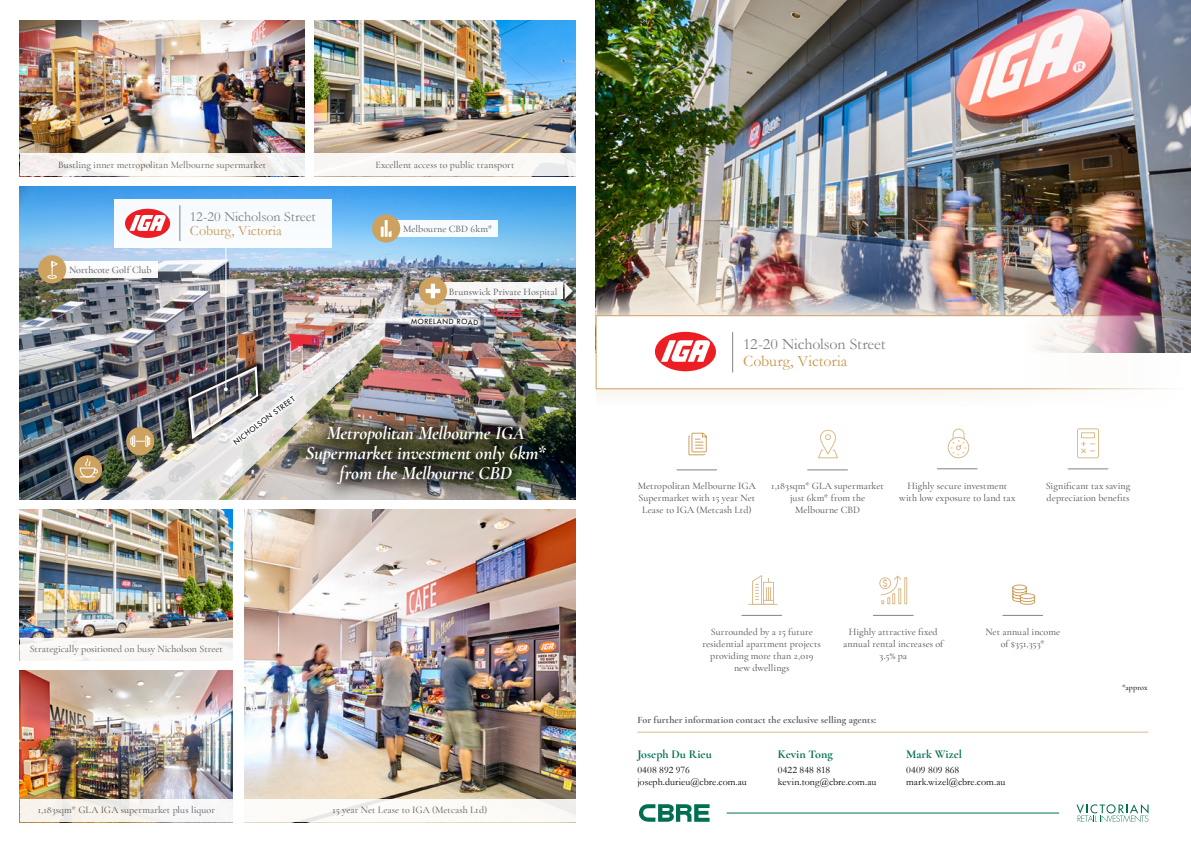
<style>
.page{position:relative;width:1191px;height:842px;background:#fff}
.page>*{position:absolute;margin:0;border:0;box-sizing:border-box;transform-origin:0 0}
.t1{font:italic 700 19px/20px "Cormorant Garamond";letter-spacing:-.01em;color:#fff;text-align:center}
.t2{font:16px "Garamond";letter-spacing:-.01em;color:#808285}
.t3{font:16px "Garamond";color:#c8994f}
.t4{font:14.1px "Garamond";letter-spacing:-.01em;color:#808285}
.t5{font:14.1px "Garamond";letter-spacing:.005em;color:#c8994f}
.t6{font:700 12px "Cormorant Garamond";color:#006f51}
.t7{font:500 10px/12px "Cormorant Garamond";letter-spacing:.005em;color:#58595b;text-align:center}
.t8{font:10px/12px "Garamond";letter-spacing:.005em;color:#000}
.t9{font:700 10px "Cormorant Garamond";letter-spacing:.01em;color:#58595b}
.t10{font:500 8px "Cormorant Garamond";letter-spacing:.005em;color:#000}
.t11{font:7px "Futura";color:#000}
</style>
<div class="page">
<hr style="left:637px;top:732px;width:511px;height:1px;background:#dbbc8c">
<svg style="left:1012px;top:584px;width:23px;height:21px"></svg>
<svg style="left:818px;top:429px;width:20px;height:30px"></svg>
<svg style="left:688px;top:432px;width:19px;height:24px"></svg>
<hr style="left:1068px;top:468px;width:40px;height:1px;background:#808285">
<hr style="left:937px;top:468px;width:40px;height:1px;background:#808285">
<hr style="left:807px;top:469px;width:40px;height:1px;background:#808285">
<hr style="left:677px;top:469px;width:39px;height:1px;background:#808285">
<hr style="left:742px;top:615px;width:39px;height:1px;background:#808285">
<hr style="left:873px;top:615px;width:40px;height:1px;background:#808285">
<hr style="left:1002px;top:615px;width:40px;height:1px;background:#808285">
<img style="left:595px;top:0;width:596px;height:315px">
<div style="left:596px;top:349px;width:584px;height:59px;background:#fcfbf9"></div>
<img style="left:596px;top:291px;width:584px;height:24px">
<svg style="left:595px;top:315px;width:596px;height:74px"></svg>
<div style="left:655px;top:332px;width:61px;height:39px;background:#ed1d24;border-radius:50%"></div>
<svg style="left:661px;top:340px;width:49px;height:22px"></svg>
<hr style="left:732px;top:332px;width:1px;height:40px;background:#808285">
<img style="left:20px;top:20px;width:284px;height:134px">
<img style="left:20px;top:509px;width:212px;height:129px">
<img style="left:20px;top:671px;width:212px;height:128px">
<img style="left:244px;top:509px;width:331px;height:290px">
<img style="left:20px;top:186px;width:555px;height:313px">
<img style="left:314px;top:20px;width:261px;height:134px">
<svg style="left:748px;top:575px;width:30px;height:30px"></svg>
<svg style="left:947px;top:428px;width:22px;height:31px"></svg>
<svg style="left:879px;top:575px;width:28px;height:30px"></svg>
<svg style="left:1077px;top:428px;width:22px;height:31px"></svg>
<svg style="left:639px;top:804px;width:70px;height:18px"></svg>
<svg style="left:1076px;top:804px;width:72px;height:18px"></svg>
<hr style="left:727px;top:813px;width:331px;height:1px;background:#006f51">
<hr style="left:225px;top:248px;width:1px;height:141px;background:#fff">
<img style="left:105px;top:281px;width:301px;height:219px">
<svg style="left:229px;top:391px;width:69px;height:58px"></svg>
<div style="left:390px;top:220px;width:108px;height:16px;background:#f7fbfe"></div>
<div style="left:372px;top:214px;width:28px;height:29px;background:#cda15f;border-radius:50%"></div>
<svg style="left:381px;top:220px;width:10px;height:17px"></svg>
<svg style="left:289px;top:317px;width:227px;height:9px"></svg>
<svg style="left:407px;top:314px;width:75px;height:15px"></svg>
<div style="left:56px;top:261px;width:101px;height:16px;background:#fff"></div>
<div style="left:38px;top:255px;width:28px;height:28px;background:#cda15f;border-radius:50%"></div>
<svg style="left:47px;top:261px;width:11px;height:18px"></svg>
<div style="left:126px;top:427px;width:28px;height:28px;background:#cda15f;border-radius:50%"></div>
<svg style="left:130px;top:436px;width:20px;height:11px"></svg>
<div style="left:74px;top:455px;width:28px;height:28px;background:#cda15f;border-radius:50%"></div>
<svg style="left:79px;top:458px;width:20px;height:20px"></svg>
<div style="left:439px;top:283px;width:124px;height:16px;background:#f6f6f6"></div>
<div style="left:419px;top:277px;width:28px;height:28px;background:#cda15f;border-radius:50%"></div>
<svg style="left:425px;top:284px;width:15px;height:14px"></svg>
<svg style="left:565px;top:283px;width:8px;height:16px"></svg>
<div style="left:314px;top:154px;width:261px;height:22px;background:linear-gradient(to right,#fbf9f6,#f5f4f3)"></div>
<svg style="left:20px;top:154px;width:284px;height:22px;fill:#faf8f6"></svg>
<div style="left:20px;top:638px;width:213px;height:23px;background:#f9f7f5"></div>
<div style="left:20px;top:799px;width:213px;height:23px;background:linear-gradient(to right,#f5f0e7,#f7f7f9)"></div>
<svg style="left:295px;top:799px;width:280px;height:23px"></svg>
<div style="left:288px;top:408px;width:275px;height:94px;background:#000;opacity:.75"></div>
<div style="left:115px;top:199px;width:217px;height:49px;background:#f8fbfe"></div>
<div style="left:125px;top:209px;width:45px;height:29px;background:#ed1d24;border-radius:50%"></div>
<svg style="left:129px;top:215px;width:37px;height:16px"></svg>
<hr style="left:179px;top:206px;width:1px;height:35px;background:#808285">
<p class="t7" style="left:58px;top:158px;width:209px">Bustling inner metropolitan Melbourne supermarket</p>
<p class="t7" style="left:375px;top:158px;width:140px">Excellent access to public transport</p>
<p class="t7" style="left:69px;top:264px;width:84px">Northcote Golf Club</p>
<h3 class="t4" style="left:190px;top:208px;width:127px">12-20 Nicholson Street</h3>
<h3 class="t5" style="left:190px;top:222px;width:93px">Coburg, Victoria</h3>
<p class="t7" style="left:403px;top:223px;width:91px">Melbourne CBD 6km*</p>
<p class="t7" style="left:449px;top:286px;width:110px">Brunswick Private Hospital</p>
<p class="t11" style="left:411px;top:316px;width:68px;rotate:1deg">MORELAND ROAD</p>
<p class="t11" style="left:232px;top:439px;width:76px;rotate:-37deg">NICHOLSON STREET</p>
<h1 class="t1" style="left:305px;top:423px;width:242px">Metropolitan Melbourne IGA<br>Supermarket investment only 6km* from the Melbourne CBD</h1>
<p class="t7" style="left:30px;top:643px;width:195px">Strategically positioned on busy Nicholson Street</p>
<p class="t7" style="left:38px;top:804px;width:179px">1,183sqm* GLA IGA supermarket plus liquor</p>
<p class="t7" style="left:332px;top:804px;width:156px">15 year Net Lease to IGA (Metcash Ltd)</p>
<h2 class="t2" style="left:743px;top:335px;width:144px">12-20 Nicholson Street</h2>
<h2 class="t3" style="left:743px;top:352px;width:106px">Coburg, Victoria</h2>
<p class="t7" style="left:637px;top:479px;width:120px">Metropolitan Melbourne IGA<br>Supermarket with 15 year Net<br>Lease to IGA (Metcash Ltd)</p>
<p class="t7" style="left:771px;top:479px;width:114px">1,183sqm* GLA supermarket just 6km* from the<br>Melbourne CBD</p>
<p class="t7" style="left:899px;top:479px;width:118px">Highly secure investment with low exposure to land tax</p>
<p class="t7" style="left:1045px;top:479px;width:86px;text-align:left">Significant tax saving depreciation benefits</p>
<p class="t7" style="left:702px;top:626px;width:120px">Surrounded by a 15 future residential apartment projects providing more than 2,019 new dwellings</p>
<p class="t7" style="left:843px;top:626px;width:102px">Highly attractive fixed annual rental increases of<br>3.5% pa</p>
<p class="t7" style="left:985px;top:626px;width:76px">Net annual income of $351,353*</p>
<p class="t9" style="left:637px;top:713px;width:240px">For further information contact the exclusive selling agents:</p>
<p class="t6" style="left:637px;top:747px;width:76px">Joseph Du Rieu</p>
<p class="t8" style="left:637px;top:764px;width:111px">0408 892 976 joseph.durieu@cbre.com.au</p>
<p class="t6" style="left:778px;top:747px;width:56px">Kevin Tong</p>
<p class="t8" style="left:778px;top:764px;width:100px">0422 848 818 kevin.tong@cbre.com.au</p>
<p class="t6" style="left:906px;top:747px;width:57px">Mark Wizel</p>
<p class="t8" style="left:906px;top:764px;width:101px">0409 809 868 mark.wizel@cbre.com.au</p>
<p class="t10" style="left:1122px;top:683px;width:27px">*approx</p>
</div>
